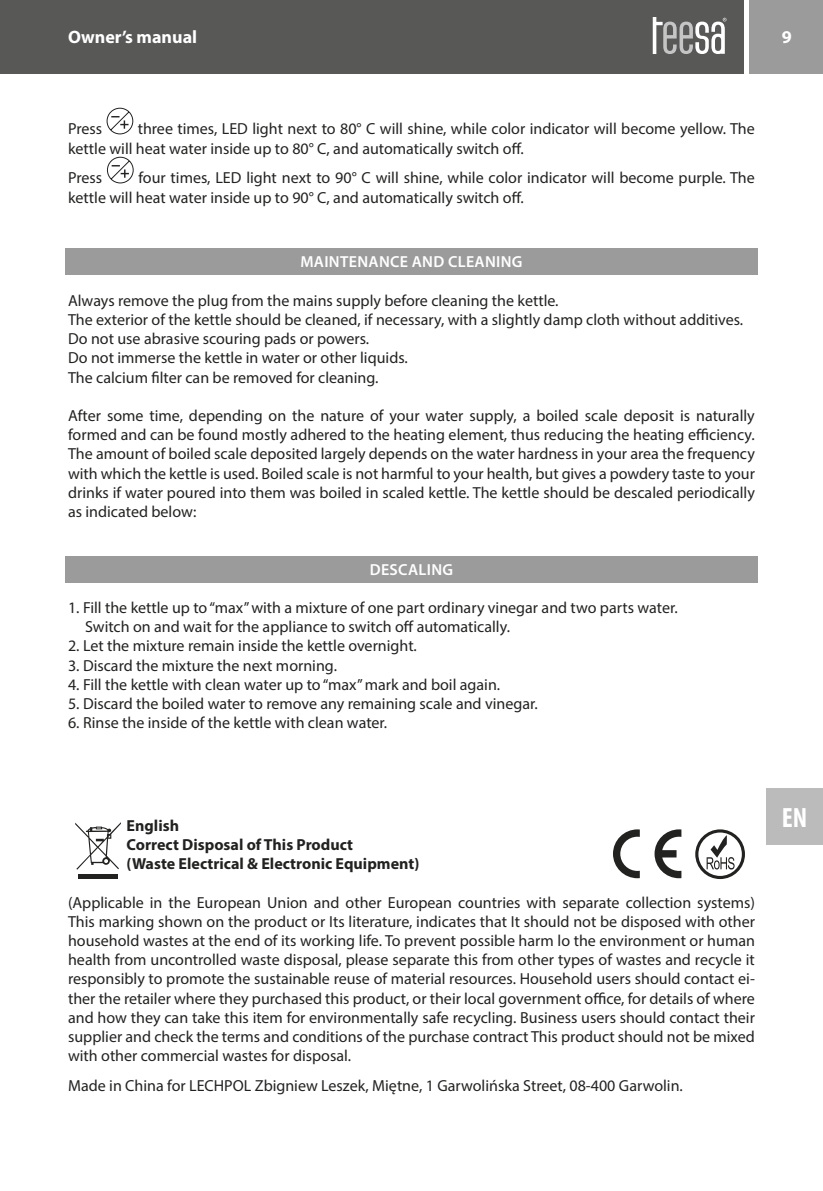
<style>
.page{position:relative;width:823px;height:1191px;background:#fff}
.page>*{position:absolute;margin:0;border:0;box-sizing:border-box;transform-origin:0 0}
.t1{font:700 condensed 28px "Myriad Pro";color:#fff}
.t2{font:700 18px "Myriad Pro";color:#fff}
.t3{font:16px/19.2px "Myriad Pro";color:#222221}
.t4{font:700 16px/19.2px "Myriad Pro";color:#222221}
.t5{font:600 16px "Myriad Pro";letter-spacing:.02em;color:#fff}
</style>
<div class="page">
<div style="left:748px;top:0;width:74px;height:74px;background:#9c9b9b"></div>
<div style="left:0;top:0;width:743px;height:74px;background:#585857"></div>
<svg style="left:652px;top:17px;width:74px;height:37px"></svg>
<div style="left:765px;top:788px;width:57px;height:57px;background:#bbb"></div>
<div style="left:65px;top:248px;width:692px;height:26px;background:#9c9b9b"></div>
<div style="left:65px;top:556px;width:692px;height:26px;background:#9c9b9b"></div>
<svg style="left:695px;top:829px;width:49px;height:50px"></svg>
<svg style="left:613px;top:829px;width:26px;height:49px"></svg>
<svg style="left:654px;top:829px;width:27px;height:49px"></svg>
<svg style="left:75px;top:822px;width:46px;height:47px"></svg>
<div style="left:78px;top:874px;width:40px;height:5px;background:#222221"></div>
<svg style="left:106px;top:107px;width:28px;height:28px"></svg>
<svg style="left:107px;top:156px;width:27px;height:28px"></svg>
<p class="t2" style="left:68px;top:25px;width:130px">Owner’s manual</p>
<p class="t2" style="left:781px;top:25px;width:11px">9</p>
<p class="t3" style="left:68px;top:119px;width:687px;text-indent:70px">three times, LED light next to 80° C will shine, while color indicator will become yellow. The kettle will heat water inside up to 80° C, and automatically switch off.</p>
<p class="t3" style="left:68px;top:168px;width:36px">Press</p>
<p class="t3" style="left:68px;top:119px;width:36px">Press</p>
<p class="t3" style="left:68px;top:168px;width:687px;text-indent:70px">four times, LED light next to 90° C will shine, while color indicator will become purple. The kettle will heat water inside up to 90° C, and automatically switch off.</p>
<p class="t5" style="left:300px;top:252px;width:223px">MAINTENANCE AND CLEANING</p>
<p class="t3" style="left:68px;top:290px;width:676px">Always remove the plug from the mains supply before cleaning the kettle.<br>The exterior of the kettle should be cleaned, if necessary, with a slightly damp cloth without additives.<br>Do not use abrasive scouring pads or powers.<br>Do not immerse the kettle in water or other liquids.<br>The calcium filter can be removed for cleaning.</p>
<p class="t3" style="left:68px;top:406px;width:688px;text-align:justify">After some time, depending on the nature of your water supply, a boiled scale deposit is naturally formed and can be found mostly adhered to the heating element, thus reducing the heating efficiency.<br>The amount of boiled scale deposited largely depends on the water hardness in your area the frequency with which the kettle is used. Boiled scale is not harmful to your health, but gives a powdery taste to your drinks if water poured into them was boiled in scaled kettle. The kettle should be descaled periodically as indicated below:</p>
<p class="t5" style="left:369px;top:559px;width:85px">DESCALING</p>
<p class="t3" style="left:85px;top:598px;width:593px;text-indent:-17px">1. Fill the kettle up to “max” with a mixture of one part ordinary vinegar and two parts water.<br>Switch on and wait for the appliance to switch off automatically.</p>
<p class="t3" style="left:68px;top:636px;width:350px">2. Let the mixture remain inside the kettle overnight.</p>
<p class="t3" style="left:68px;top:655px;width:270px">3. Discard the mixture the next morning.</p>
<p class="t3" style="left:68px;top:674px;width:433px">4. Fill the kettle with clean water up to “max” mark and boil again.</p>
<p class="t3" style="left:68px;top:694px;width:471px">5. Discard the boiled water to remove any remaining scale and vinegar.</p>
<p class="t3" style="left:68px;top:713px;width:320px">6. Rinse the inside of the kettle with clean water.</p>
<p class="t4" style="left:126px;top:815px;width:54px">English</p>
<h1 class="t1" style="left:781px;top:800px;width:27px">EN</h1>
<p class="t4" style="left:126px;top:834px;width:294px">Correct Disposal of This Product<br>(Waste Electrical &amp; Electronic Equipment)</p>
<p class="t3" style="left:68px;top:892px;width:688px;text-align:justify">(Applicable in the European Union and other European countries with separate collection systems)<br>This marking shown on the product or Its literature, indicates that It should not be disposed with other household wastes at the end of its working life. To prevent possible harm lo the environment or human health from uncontrolled waste disposal, please separate this from other types of wastes and recycle it responsibly to promote the sustainable reuse of material resources. Household users should contact ei&shy;ther the retailer where they purchased this product, or their local government office, for details of where and how they can take this item for environmentally safe recycling. Business users should contact their supplier and check the terms and conditions of the purchase contract This product should not be mixed with other commercial wastes for disposal.</p>
<p class="t3" style="left:68px;top:1076px;width:616px">Made in China for LECHPOL Zbigniew Leszek, Miętne, 1 Garwolińska Street, 08-400 Garwolin.</p>
</div>
